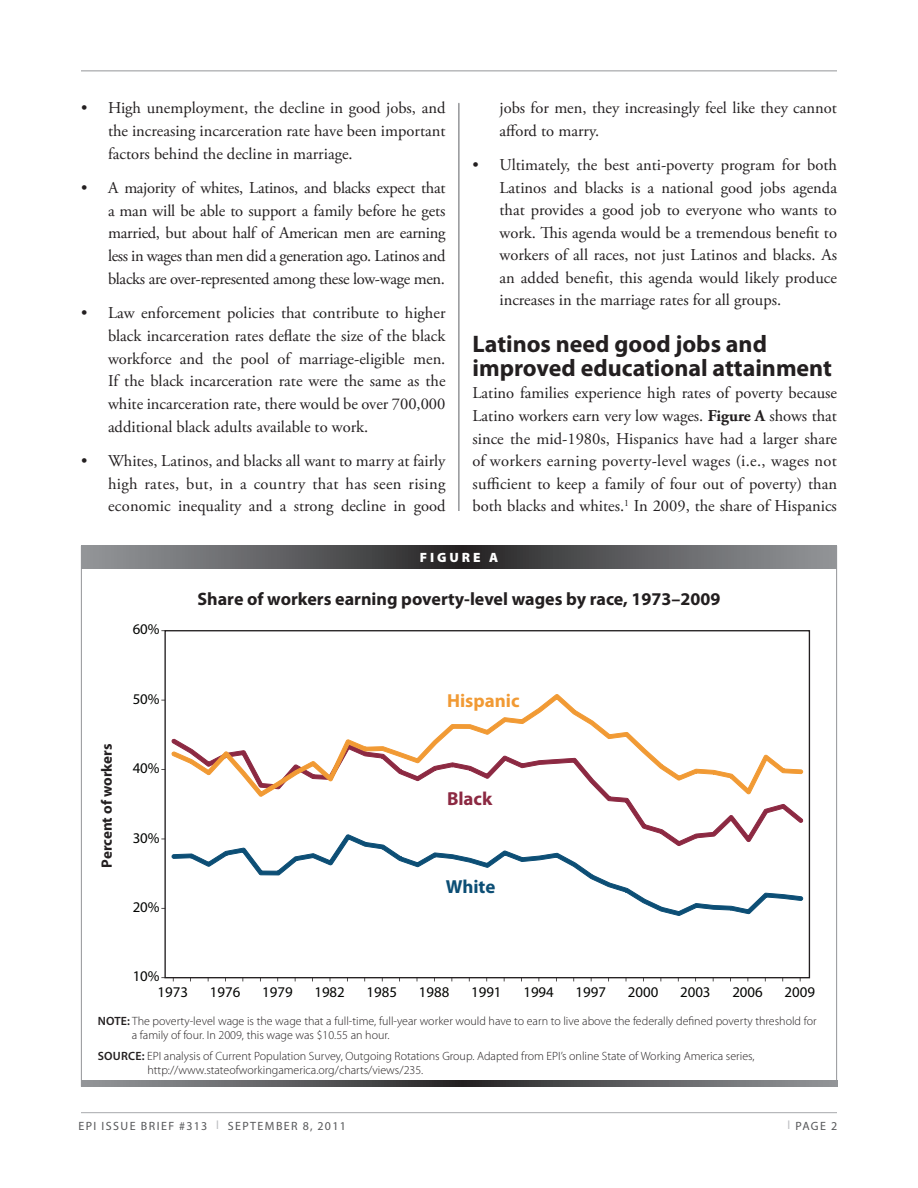
<style>
.page{position:relative;width:918px;height:1188px;background:#fff}
.page>*{position:absolute;margin:0;border:0;box-sizing:border-box;transform-origin:0 0}
.t1{font:700 24px/24px "Myriad Pro";color:#231f20}
.t2{font:700 18.9px "Myriad Pro";color:#f19a34}
.t3{font:700 18.9px "Myriad Pro";letter-spacing:-.005em;color:#0c4e75}
.t4{font:700 18.9px "Myriad Pro";color:#8c2942}
.t5{font:700 18px "Myriad Pro";color:#231f20}
.t6{font:16.5px/22.6px "Adobe Garamond Pro";color:#231f20;text-align:justify}
.t7{font:700 15px "Myriad Pro";color:#231f20}
.t8{font:14.85px "Myriad Pro";color:#040503}
.t9{font:900 13.5px "Myriad Pro";letter-spacing:.22em;color:#fff}
.t10{font:300 12px/14.4px "Myriad Pro";color:#231f20}
.t11{font:12px "Myriad Pro";letter-spacing:.12em;color:#57585a}
.s1{font-weight:700}
.s2{font-weight:600}
.s3{color:#bcbdc0}
</style>
<div class="page">
<hr style="left:81px;top:1112px;width:756px;height:1px;background:#a8a9ad">
<hr style="left:81px;top:70px;width:756px;height:1px;background:#939598">
<hr style="left:458px;top:104px;width:2px;height:980px;background:#939598">
<div style="left:452px;top:511px;width:9px;height:67px;background:#fff"></div>
<div style="left:81px;top:546px;width:756px;height:540px;background:#fff;border:1px solid #939598"></div>
<svg style="left:81px;top:545px;width:756px;height:24px;background:#5f6062"></svg>
<svg style="left:81px;top:1081px;width:756px;height:6px;background:#5f6062"></svg>
<svg style="left:172px;top:846px;width:631px;height:70px"></svg>
<svg style="left:339px;top:797px;width:464px;height:49px"></svg>
<svg style="left:172px;top:694px;width:631px;height:103px"></svg>
<p class="t6" style="left:108px;top:97px;width:339px;text-indent:-27px">• High unemployment, the decline in good jobs, and the increasing incarceration rate have been important factors behind the decline in marriage.</p>
<p class="t6" style="left:108px;top:177px;width:339px;text-indent:-27px">• A majority of whites, Latinos, and blacks expect that a man will be able to support a family before he gets married, but about half of American men are earning less in wages than men did a generation ago. Latinos and blacks are over-represented among these low-wage men.</p>
<p class="t6" style="left:108px;top:302px;width:339px;text-indent:-27px">• Law enforcement policies that contribute to higher black incarceration rates deflate the size of the black workforce and the pool of marriage-eligible men.<br>If the black incarceration rate were the same as the white incarceration rate, there would be over 700,000 additional black adults available to work.</p>
<p class="t6" style="left:108px;top:450px;width:339px;text-indent:-27px">• Whites, Latinos, and blacks all want to marry at fairly high rates, but, in a country that has seen rising economic inequality and a strong decline in good</p>
<p class="t6" style="left:499px;top:97px;width:339px">jobs for men, they increasingly feel like they cannot afford to marry.</p>
<p class="t6" style="left:499px;top:154px;width:339px;text-indent:-27px">• Ultimately, the best anti-poverty program for both Latinos and blacks is a national good jobs agenda that provides a good job to everyone who wants to work. This agenda would be a tremendous benefit to workers of all races, not just Latinos and blacks. As an added benefit, this agenda would likely produce increases in the marriage rates for all groups.</p>
<h1 class="t1" style="left:472px;top:331px;width:361px">Latinos need good jobs and improved educational attainment</h1>
<p class="t6" style="left:472px;top:382px;width:366px">Latino families experience high rates of poverty because Latino workers earn very low wages. <span class="s1">Figure A</span> shows that since the mid-1980s, Hispanics have had a larger share of workers earning poverty-level wages (i.e., wages not sufficient to keep a family of four out of poverty) than both blacks and whites.<sup>1</sup> In 2009, the share of Hispanics</p>
<p class="t9" style="left:420px;top:550px;width:80px">FIGURE A</p>
<p class="t5" style="left:198px;top:587px;width:524px">Share of workers earning poverty-level wages by race, 1973–2009</p>
<p class="t8" style="left:133px;top:620px;width:28px">60%</p>
<p class="t7" style="left:97px;top:868px;width:125px;rotate:-90deg">Percent of workers</p>
<p class="t8" style="left:133px;top:690px;width:28px">50%</p>
<p class="t8" style="left:133px;top:759px;width:28px">40%</p>
<p class="t8" style="left:133px;top:828px;width:28px">30%</p>
<p class="t8" style="left:133px;top:898px;width:28px">20%</p>
<p class="t2" style="left:447px;top:689px;width:74px">Hispanic</p>
<p class="t4" style="left:447px;top:786px;width:47px">Black</p>
<p class="t3" style="left:446px;top:874px;width:51px">White</p>
<p class="t8" style="left:133px;top:967px;width:28px">10%</p>
<p class="t8" style="left:158px;top:982px;width:32px">1973</p>
<p class="t8" style="left:210px;top:982px;width:32px">1976</p>
<p class="t8" style="left:262px;top:982px;width:32px">1979</p>
<p class="t8" style="left:314px;top:982px;width:32px">1982</p>
<p class="t8" style="left:367px;top:982px;width:32px">1985</p>
<p class="t8" style="left:419px;top:982px;width:32px">1988</p>
<p class="t8" style="left:471px;top:982px;width:32px">1991</p>
<p class="t8" style="left:523px;top:982px;width:32px">1994</p>
<p class="t8" style="left:576px;top:982px;width:32px">1997</p>
<p class="t8" style="left:628px;top:982px;width:32px">2000</p>
<p class="t8" style="left:680px;top:982px;width:32px">2003</p>
<p class="t8" style="left:732px;top:982px;width:32px">2006</p>
<p class="t8" style="left:785px;top:982px;width:32px">2009</p>
<p class="t10" style="left:132px;top:1014px;width:686px;text-indent:-34px"><span class="s2">NOTE:</span> The poverty-level wage is the wage that a full-time, full-year worker would have to earn to live above the federally defined poverty threshold for a family of four. In 2009, this wage was $10.55 an hour.</p>
<p class="t10" style="left:147px;top:1049px;width:609px;text-indent:-50px"><span class="s2">SOURCE:</span> EPI analysis of Current Population Survey, Outgoing Rotations Group. Adapted from EPI’s online State of Working America series, http://www.stateofworkingamerica.org/charts/views/235.</p>
<p class="t11" style="left:78px;top:1119px;width:31px">EPI ISSU</p>
<p class="t11" style="left:130px;top:1119px;width:218px">E BRI EF #313 <span class="s3">L</span> SEPTEMBER 8, 2011</p>
<p class="t11" style="left:788px;top:1119px;width:51px"><span class="s3">L</span> PAGE 2</p>
</div>
